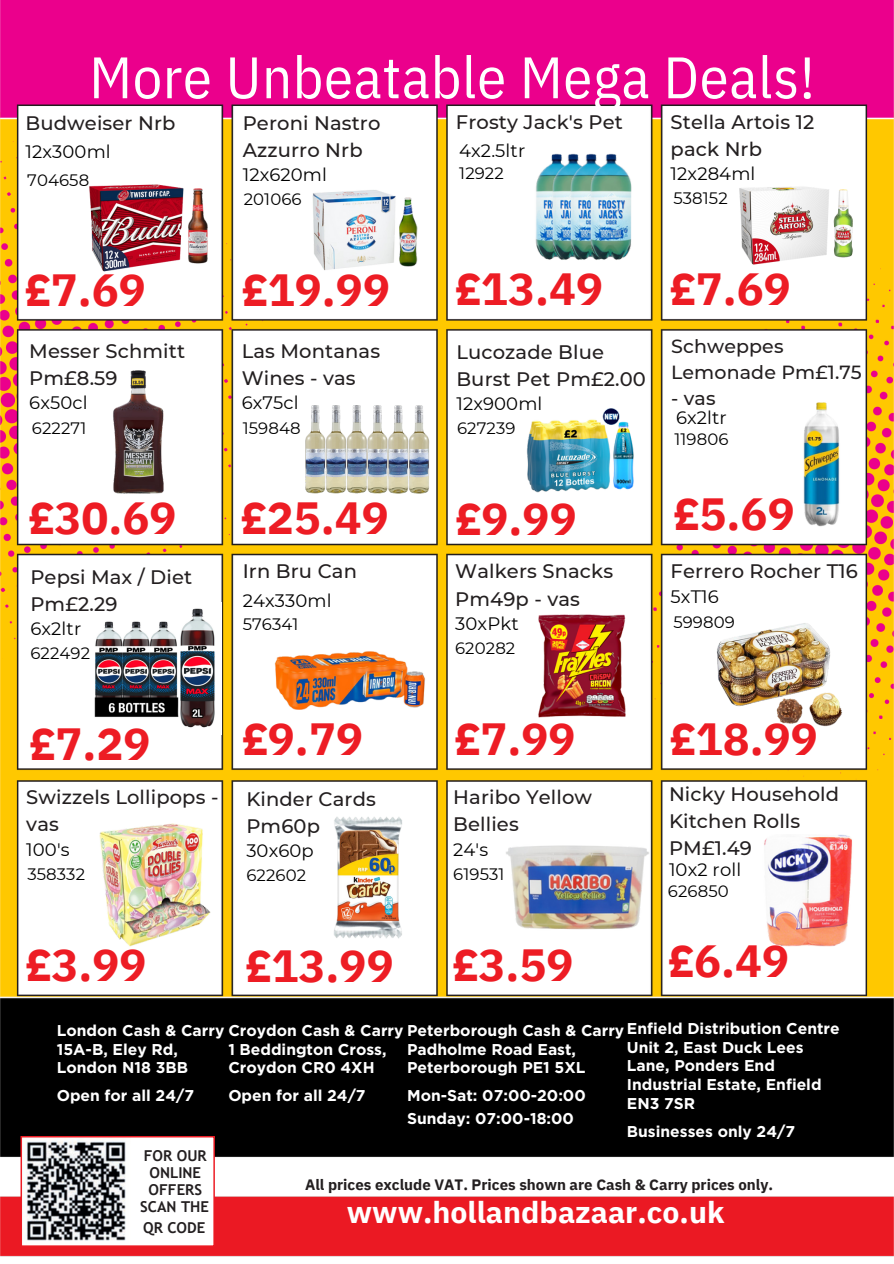
<style>
.page{position:relative;width:894px;height:1264px;background:#fff}
.page>*{position:absolute;margin:0;border:0;box-sizing:border-box;transform-origin:0 0}
.t1{font:58.35px "IBM Plex Sans Cond";letter-spacing:.01em;color:#fff}
.t2{font:700 45px "IBM Plex Sans";color:#ed1c24}
.t3{font:700 30.15px "IBM Plex Sans";color:#fff}
.t4{font:500 19.5px/27px "Montserrat";letter-spacing:.005em;color:#231f20}
.t5{font:500 19.05px/26.2px "Montserrat";letter-spacing:.005em;color:#231f20}
.t6{font:18px "Montserrat";letter-spacing:.005em;color:#000}
.t7{font:16.5px "Montserrat";letter-spacing:.005em;color:#000}
.t8{font:700 15.6px/18.6px "Gotham";color:#fff}
.t9{font:700 15px "IBM Plex Sans";color:#231f20}
.t10{font:700 15px/16.8px "Trebuchet MS";color:#231f20;text-align:center}
</style>
<div class="page">
<img style="left:0;top:0;width:893px;height:1257px">
<img style="left:9px;top:98px;width:865px;height:902px">
<svg style="left:21px;top:1135px;width:194px;height:111px"></svg>
<img style="left:86px;top:166px;width:124px;height:124px">
<img style="left:310px;top:175px;width:109px;height:110px">
<img style="left:479px;top:129px;width:67px;height:156px">
<img style="left:546px;top:129px;width:21px;height:156px">
<img style="left:567px;top:129px;width:12px;height:156px">
<img style="left:579px;top:129px;width:108px;height:156px">
<img style="left:736px;top:166px;width:118px;height:118px">
<img style="left:74px;top:367px;width:129px;height:129px">
<img style="left:305px;top:405px;width:125px;height:89px">
<img style="left:525px;top:404px;width:110px;height:104px">
<img style="left:793px;top:400px;width:57px;height:129px">
<img style="left:88px;top:602px;width:133px;height:133px">
<img style="left:271px;top:602px;width:157px;height:156px">
<img style="left:705px;top:600px;width:138px;height:144px">
<img style="left:100px;top:823px;width:110px;height:123px">
<img style="left:303px;top:813px;width:129px;height:128px">
<img style="left:503px;top:812px;width:149px;height:150px">
<img style="left:752px;top:834px;width:111px;height:112px">
<img style="left:528px;top:612px;width:107px;height:107px">
<p class="t1" style="left:89px;top:38px;width:726px">More Unbeatable Mega Deals!</p>
<p class="t4" style="left:26px;top:109px;width:151px">Budweiser Nrb</p>
<p class="t6" style="left:26px;top:140px;width:87px">12x300ml</p>
<p class="t7" style="left:27px;top:170px;width:63px">704658</p>
<h2 class="t4" style="left:243px;top:109px;width:139px">Peroni Nastro<br>Azzurro Nrb</h2>
<h4 class="t6" style="left:243px;top:163px;width:86px">12x620ml</h4>
<p class="t7" style="left:244px;top:189px;width:59px">201066</p>
<p class="t4" style="left:455px;top:108px;width:168px">Frosty Jack's Pet</p>
<h5 class="t6" style="left:459px;top:140px;width:67px">4x2.5ltr</h5>
<p class="t7" style="left:459px;top:162px;width:46px">12922</p>
<p class="t4" style="left:670px;top:108px;width:145px">Stella Artois 12 pack Nrb</p>
<h5 class="t6" style="left:670px;top:163px;width:86px">12x284ml</h5>
<p class="t7" style="left:673px;top:188px;width:56px">538152</p>
<h5 class="t2" style="left:24px;top:259px;width:123px">£7.69</h5>
<h2 class="t2" style="left:241px;top:259px;width:150px">£19.99</h2>
<h1 class="t2" style="left:454px;top:259px;width:150px">£13.49</h1>
<h4 class="t2" style="left:669px;top:259px;width:123px">£7.69</h4>
<h2 class="t4" style="left:29px;top:338px;width:157px">Messer Schmitt<br>Pm£8.59</h2>
<h5 class="t6" style="left:29px;top:392px;width:60px">6x50cl</h5>
<p class="t7" style="left:32px;top:418px;width:56px">622271</p>
<p class="t4" style="left:241px;top:338px;width:140px">Las Montanas<br>Wines - vas</p>
<h4 class="t6" style="left:241px;top:392px;width:58px">6x75cl</h4>
<h5 class="t7" style="left:242px;top:418px;width:59px">159848</h5>
<p class="t4" style="left:456px;top:338px;width:191px">Lucozade Blue<br>Burst Pet Pm£2.00</p>
<h2 class="t6" style="left:456px;top:392px;width:87px">12x900ml</h2>
<h4 class="t7" style="left:457px;top:418px;width:60px">627239</h4>
<p class="t5" style="left:671px;top:332px;width:192px">Schweppes<br>Lemonade Pm£1.75</p>
<p class="t5" style="left:671px;top:385px;width:46px">- vas</p>
<p class="t6" style="left:675px;top:406px;width:52px">6x2ltr</p>
<h2 class="t7" style="left:674px;top:429px;width:56px">119806</h2>
<h4 class="t2" style="left:28px;top:488px;width:150px">£30.69</h4>
<h2 class="t2" style="left:240px;top:488px;width:150px">£25.49</h2>
<p class="t2" style="left:455px;top:488px;width:123px">£9.99</p>
<h5 class="t2" style="left:673px;top:483px;width:123px">£5.69</h5>
<h4 class="t4" style="left:30px;top:563px;width:163px">Pepsi Max / Diet<br>Pm£2.29</h4>
<h5 class="t6" style="left:30px;top:617px;width:52px">6x2ltr</h5>
<p class="t7" style="left:30px;top:643px;width:61px">622492</p>
<h2 class="t4" style="left:243px;top:558px;width:116px">Irn Bru Can</h2>
<h5 class="t6" style="left:243px;top:589px;width:90px">24x330ml</h5>
<p class="t7" style="left:242px;top:614px;width:57px">576341</p>
<p class="t4" style="left:455px;top:558px;width:159px">Walkers Snacks<br>Pm49p - vas</p>
<h4 class="t6" style="left:455px;top:612px;width:65px">30xPkt</h4>
<p class="t7" style="left:455px;top:638px;width:62px">620282</p>
<h5 class="t4" style="left:670px;top:558px;width:188px">Ferrero Rocher T16</h5>
<h2 class="t6" style="left:670px;top:585px;width:50px">5xT16</h2>
<h4 class="t7" style="left:673px;top:611px;width:63px">599809</h4>
<p class="t2" style="left:29px;top:713px;width:123px">£7.29</p>
<h4 class="t2" style="left:241px;top:708px;width:123px">£9.79</h4>
<h2 class="t2" style="left:454px;top:708px;width:123px">£7.99</h2>
<p class="t2" style="left:669px;top:708px;width:150px">£18.99</p>
<h5 class="t4" style="left:26px;top:784px;width:194px">Swizzels Lollipops - vas</h5>
<p class="t6" style="left:26px;top:838px;width:45px">100's</p>
<h2 class="t7" style="left:27px;top:864px;width:59px">358332</h2>
<p class="t4" style="left:246px;top:785px;width:131px">Kinder Cards<br>Pm60p</p>
<p class="t6" style="left:246px;top:839px;width:69px">30x60p</p>
<h5 class="t7" style="left:246px;top:865px;width:61px">622602</h5>
<p class="t4" style="left:453px;top:784px;width:140px">Haribo Yellow<br>Bellies</p>
<h4 class="t6" style="left:453px;top:838px;width:36px">24's</h4>
<p class="t7" style="left:453px;top:864px;width:53px">619531</p>
<h5 class="t4" style="left:668px;top:780px;width:171px">Nicky Household<br>Kitchen Rolls<br>PM£1.49</h5>
<h2 class="t6" style="left:668px;top:858px;width:74px">10x2 roll</h2>
<h4 class="t7" style="left:667px;top:881px;width:62px">626850</h4>
<p class="t2" style="left:25px;top:934px;width:123px">£3.99</p>
<h4 class="t2" style="left:245px;top:935px;width:150px">£13.99</h4>
<h2 class="t2" style="left:452px;top:934px;width:123px">£3.59</h2>
<p class="t2" style="left:667px;top:931px;width:123px">£6.49</p>
<p class="t8" style="left:626px;top:1019px;width:214px">Enfield Distribution Centre<br>Unit 2, East Duck Lees<br>Lane, Ponders End<br>Industrial Estate, Enfield<br>EN3 7SR</p>
<p class="t8" style="left:626px;top:1121px;width:170px">Businesses only 24/7</p>
<h5 class="t8" style="left:57px;top:1021px;width:569px">London Cash &amp; Carry Croydon Cash &amp; Carry Peterborough Cash &amp; Carry<br>15A-B, Eley Rd,<br>London N18 3BB</h5>
<p class="t8" style="left:57px;top:1086px;width:139px">Open for all 24/7</p>
<p class="t8" style="left:228px;top:1039px;width:160px">1 Beddington Cross,<br>Croydon CR0 4XH</p>
<h2 class="t8" style="left:228px;top:1086px;width:139px">Open for all 24/7</h2>
<h4 class="t8" style="left:407px;top:1039px;width:180px">Padholme Road East,<br>Peterborough PE1 5XL</h4>
<h4 class="t8" style="left:407px;top:1086px;width:180px">Mon-Sat: 07:00-20:00</h4>
<p class="t8" style="left:407px;top:1109px;width:168px">Sunday: 07:00-18:00</p>
<p class="t10" style="left:140px;top:1147px;width:70px">FOR OUR<br>ONLINE<br>OFFERS<br>SCAN THE</p>
<h5 class="t10" style="left:143px;top:1219px;width:64px">QR CODE</h5>
<h2 class="t9" style="left:305px;top:1174px;width:469px">All prices exclude VAT. Prices shown are Cash &amp; Carry prices only.</h2>
<h4 class="t3" style="left:347px;top:1191px;width:379px">www.hollandbazaar.co.uk</h4>
</div>
